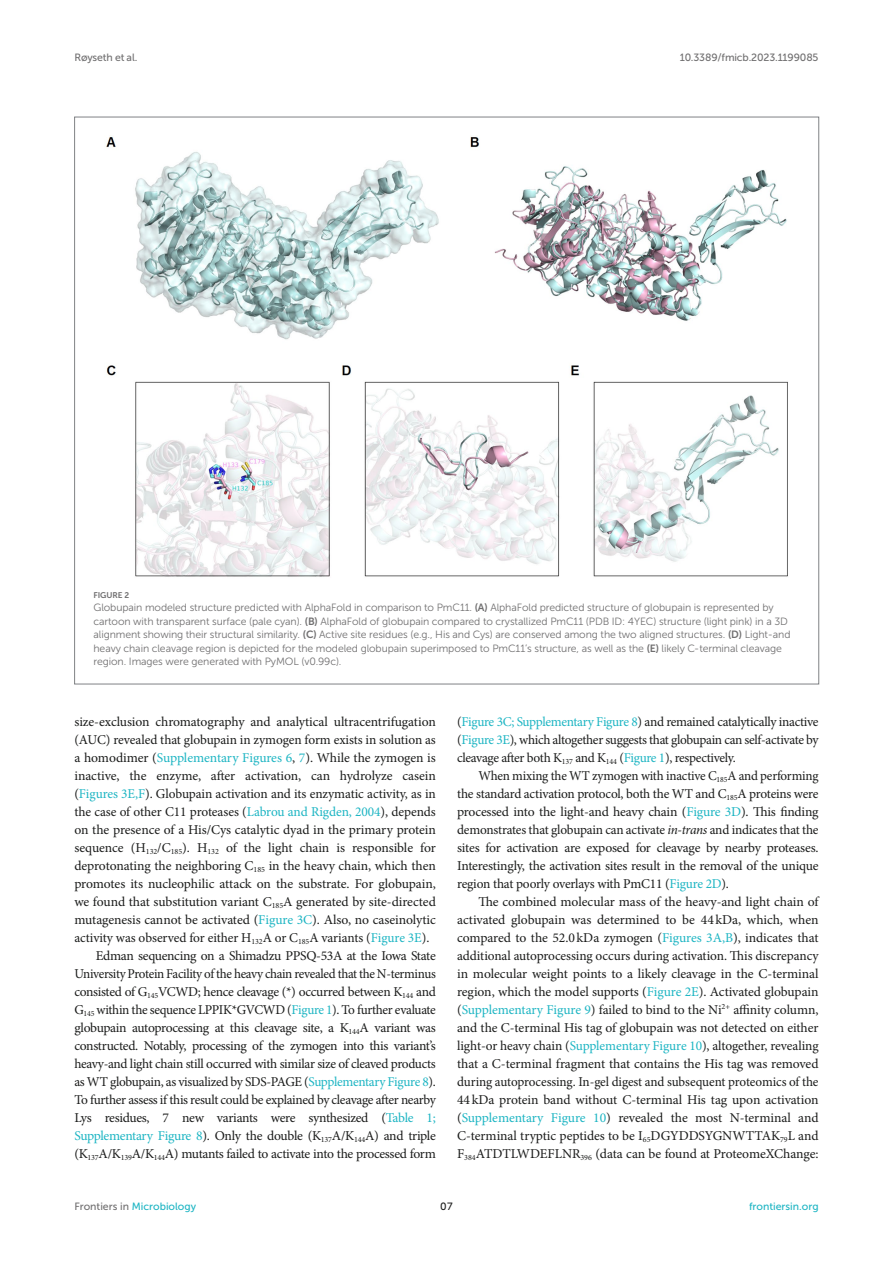
<style>
.page{position:relative;width:893px;height:1263px;background:#fff}
.page>*{position:absolute;margin:0;border:0;box-sizing:border-box;transform-origin:0 0}
.TEXT{font:13.5px/18px "Minion Pro";letter-spacing:-.02em;color:#1b1c1b;text-align:justify}
.TEXT_FLUSH{font:13.5px/18px "Minion Pro";letter-spacing:-.005em;color:#1b1c1b;text-align:justify}
.FIG_LEG{font:10.5px/13.5px "Museo Sans 300";letter-spacing:-.01em;color:#706f70}
.t1{font:10.5px "Museo Sans 500";letter-spacing:-.015em;color:#706f70}
.t2{font:10.5px "Museo Sans 500";color:#1db5c3}
.t3{font:10.5px "Museo Sans 500";color:#1b1c1b}
.FIG_HD{font:8.25px "Museo Sans 700";letter-spacing:-.01em;color:#706f70}
.s1{font-family:"Museo Sans 700"}
.s2{color:#1db5c3}
.s3{font-style:italic}
.s4{color:#706f70}
</style>
<div class="page">
<img style="left:106px;top:136px;width:682px;height:441px">
<p class="t1" style="left:74px;top:51px;width:64px">Røyseth et al.</p>
<p class="t1" style="left:680px;top:51px;width:140px">10.3389/fmicb.2023.1199085</p>
<p class="FIG_HD" style="left:94px;top:590px;width:37px">FIGURE 2</p>
<p class="FIG_LEG" style="left:94px;top:601px;width:698px">Globupain modeled structure predicted with AlphaFold in comparison to PmC11. <span class="s1">(A)</span> AlphaFold predicted structure of globupain is represented by cartoon with transparent surface (pale cyan). <span class="s1">(B)</span> AlphaFold of globupain compared to crystallized PmC11 (PDB ID: 4YEC) structure (light pink) in a 3D alignment showing their structural similarity. <span class="s1">(C)</span> Active site residues (e.g., His and Cys) are conserved among the two aligned structures. <span class="s1">(D)</span> Light-and heavy chain cleavage region is depicted for the modeled globupain superimposed to PmC11’s structure, as well as the <span class="s1">(E)</span> likely C-terminal cleavage region. Images were generated with PyMOL (v0.99c).</p>
<p class="TEXT_FLUSH" style="left:74px;top:713px;width:363px">size-exclusion chromatography and analytical ultracentrifugation (AUC) revealed that globupain in zymogen form exists in solution as a homodimer (<span class="s2">Supplementary Figures 6</span>, <span class="s2">7</span>). While the zymogen is inactive, the enzyme, after activation, can hydrolyze casein (<span class="s2">Figures 3E,F</span>). Globupain activation and its enzymatic activity, as in the case of other C11 proteases (<span class="s2">Labrou and Rigden, 2004</span>), depends on the presence of a His/Cys catalytic dyad in the primary protein sequence (H<sub>132</sub>/C<sub>185</sub>). H<sub>132</sub> of the light chain is responsible for deprotonating the neighboring C<sub>185</sub> in the heavy chain, which then promotes its nucleophilic attack on the substrate. For globupain, we found that substitution variant C<sub>185</sub>A generated by site-directed mutagenesis cannot be activated (<span class="s2">Figure 3C</span>). Also, no caseinolytic activity was observed for either H<sub>132</sub>A or C<sub>185</sub>A variants (<span class="s2">Figure 3E</span>).</p>
<p class="TEXT" style="left:74px;top:947px;width:363px;text-indent:21px">Edman sequencing on a Shimadzu PPSQ-53A at the Iowa State University Protein Facility of the heavy chain revealed that the N-terminus consisted of G<sub>145</sub>VCWD; hence cleavage (*) occurred between K<sub>144</sub> and G<sub>145</sub> within the sequence LPPIK*GVCWD (<span class="s2">Figure 1</span>). To further evaluate globupain autoprocessing at this cleavage site, a K<sub>144</sub>A variant was constructed. Notably, processing of the zymogen into this variant’s heavy-and light chain still occurred with similar size of cleaved products as WT globupain, as visualized by SDS-PAGE (<span class="s2">Supplementary Figure 8</span>).<br>To further assess if this result could be explained by cleavage after nearby Lys residues, 7 new variants were synthesized (<span class="s2">Table 1; Supplementary Figure 8</span>). Only the double (K<sub>137</sub>A/K<sub>144</sub>A) and triple (K<sub>137</sub>A/K<sub>139</sub>A/K<sub>144</sub>A) mutants failed to activate into the processed form</p>
<p class="TEXT" style="left:457px;top:713px;width:363px">(<span class="s2">Figure 3C; Supplementary Figure 8</span>) and remained catalytically inactive (<span class="s2">Figure 3E</span>), which altogether suggests that globupain can self-activate by cleavage after both K<sub>137</sub> and K<sub>144</sub> (<span class="s2">Figure 1</span>), respectively.</p>
<p class="TEXT" style="left:457px;top:767px;width:363px;text-indent:21px">When mixing the WT zymogen with inactive C<sub>185</sub>A and performing the standard activation protocol, both the WT and C<sub>185</sub>A proteins were processed into the light-and heavy chain (<span class="s2">Figure 3D</span>). This finding demonstrates that globupain can activate <span class="s3">in-trans</span> and indicates that the sites for activation are exposed for cleavage by nearby proteases.<br>Interestingly, the activation sites result in the removal of the unique region that poorly overlays with PmC11 (<span class="s2">Figure 2D</span>).</p>
<p class="TEXT" style="left:457px;top:893px;width:363px;text-indent:21px">The combined molecular mass of the heavy-and light chain of activated globupain was determined to be 44kDa, which, when compared to the 52.0kDa zymogen (<span class="s2">Figures 3A,B</span>), indicates that additional autoprocessing occurs during activation. This discrepancy in molecular weight points to a likely cleavage in the C-terminal region, which the model supports (<span class="s2">Figure 2E</span>). Activated globupain (<span class="s2">Supplementary Figure 9</span>) failed to bind to the Ni<sup>2+</sup> affinity column, and the C-terminal His tag of globupain was not detected on either light-or heavy chain (<span class="s2">Supplementary Figure 10</span>), altogether, revealing that a C-terminal fragment that contains the His tag was removed during autoprocessing. In-gel digest and subsequent proteomics of the 44kDa protein band without C-terminal His tag upon activation (<span class="s2">Supplementary Figure 10</span>) revealed the most N-terminal and C-terminal tryptic peptides to be I<sub>65</sub>DGYDDSYGNWTTAK<sub>79</sub>L and F<sub>384</sub>ATDTLWDEFLNR<sub>396</sub> (data can be found at ProteomeXChange:</p>
<p class="t2" style="left:74px;top:1200px;width:123px"><span class="s4">Frontiers in</span> Microbiology</p>
<p class="t3" style="left:440px;top:1200px;width:14px">07</p>
<p class="t2" style="left:749px;top:1200px;width:71px">frontiersin.org</p>
</div>
